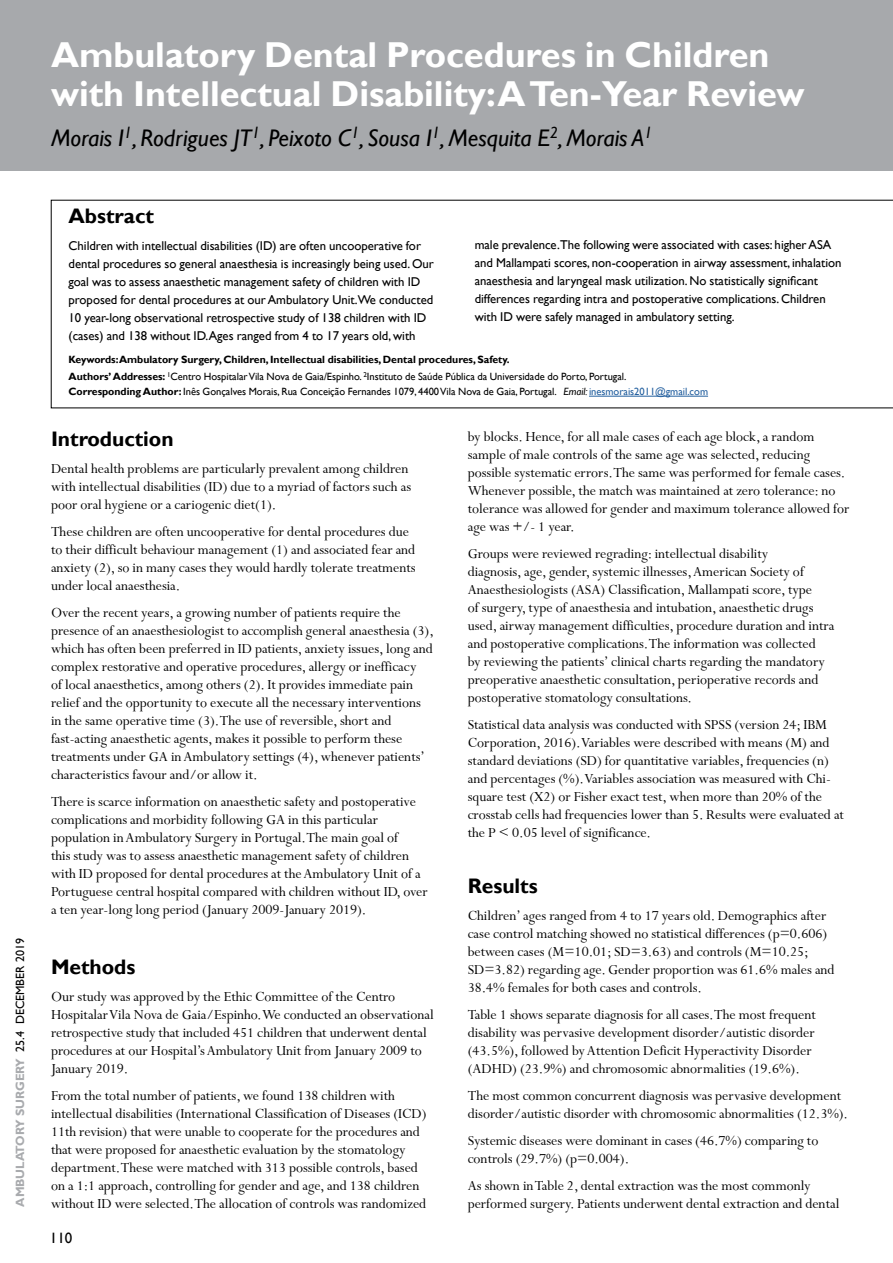
<style>
.page{position:relative;width:893px;height:1263px;background:#fff}
.page>*{position:absolute;margin:0;border:0;box-sizing:border-box;transform-origin:0 0}
.t1{font:700 36px/39px "Gill Sans";color:#fff}
.t2{font:italic 24px "Gill Sans";color:#000}
.t3{font:700 21px "Gill Sans";color:#000}
.t4{font:15.3px/18px "Perpetua";color:#000}
.t5{font:15px "Gill Sans";color:#000}
.t6{font:12.75px/18px "Gill Sans";color:#000}
.t7{font:700 12px "Gill Sans";color:#a9abae}
.t8{font:700 10.5px/17.7px "Gill Sans";color:#000}
.t9{font:10.5px "Gill Sans";color:#000}
.s1{font-weight:400;color:#000}
.s2{font-weight:400}
.s3{font-weight:700}
.s4{font-style:italic}
.s5{color:#215e9e}
</style>
<div class="page">
<div style="left:0;top:0;width:893px;height:170px;background:#a7a9ac"></div>
<svg style="left:51px;top:200px;width:842px;height:208px"></svg>
<hr style="left:589px;top:396px;width:119px;height:1px;background:#215e9e">
<p class="t7" style="left:13px;top:1207px;width:270px;rotate:-90deg">AMBULATORY SURGERY <span class="s1">25.4 DECEMBER 2019</span></p>
<h1 class="t1" style="left:51px;top:37px;width:755px">Ambulatory Dental Procedures in Children with Intellectual Disability:A Ten-Year Review</h1>
<h2 class="t2" style="left:51px;top:124px;width:603px">Morais I<sup>1</sup>, Rodrigues JT<sup>1</sup>, Peixoto C<sup>1</sup>, Sousa I<sup>1</sup>, Mesquita E<sup>2</sup>, Morais A<sup>1</sup></h2>
<h3 class="t3" style="left:69px;top:204px;width:87px">Abstract</h3>
<p class="t6" style="left:69px;top:237px;width:367px">Children with intellectual disabilities (ID) are often uncooperative for dental procedures so general anaesthesia is increasingly being used. Our goal was to assess anaesthetic management safety of children with ID proposed for dental procedures at our Ambulatory Unit.We conducted 10 year-long observational retrospective study of 138 children with ID (cases) and 138 without ID.Ages ranged from 4 to 17 years old, with</p>
<p class="t6" style="left:475px;top:236px;width:368px">male prevalence.The following were associated with cases: higher ASA and Mallampati scores, non-cooperation in airway assessment, inhalation anaesthesia and laryngeal mask utilization. No statistically significant differences regarding intra and postoperative complications. Children with ID were safely managed in ambulatory setting.</p>
<p class="t8" style="left:69px;top:350px;width:559px">Keywords:Ambulatory Surgery, Children, Intellectual disabilities, Dental procedures, Safety.<br>Authors’ Addresses: <sup>1</sup><span class="s2">Centro Hospitalar Vila Nova de Gaia/Espinho.</span> <sup>2</sup><span class="s2">Instituto de Saúde Pública da Universidade do Porto, Portugal.</span></p>
<p class="t9" style="left:69px;top:386px;width:641px"><span class="s3">Corresponding Author:</span> Inês Gonçalves Morais, Rua Conceição Fernandes 1079, 4400 Vila Nova de Gaia, Portugal. <span class="s4">Email:</span> <span class="s5">inesmorais2011@gmail.com</span></p>
<h3 class="t3" style="left:51px;top:426px;width:124px">Introduction</h3>
<p class="t4" style="left:51px;top:460px;width:362px">Dental health problems are particularly prevalent among children with intellectual disabilities (ID) due to a myriad of factors such as poor oral hygiene or a cariogenic diet(1).</p>
<p class="t4" style="left:51px;top:523px;width:366px">These children are often uncooperative for dental procedures due to their difficult behaviour management (1) and associated fear and anxiety (2), so in many cases they would hardly tolerate treatments under local anaesthesia.</p>
<p class="t4" style="left:51px;top:604px;width:384px">Over the recent years, a growing number of patients require the presence of an anaesthesiologist to accomplish general anaesthesia (3), which has often been preferred in ID patients, anxiety issues, long and complex restorative and operative procedures, allergy or inefficacy<br>of local anaesthetics, among others (2). It provides immediate pain relief and the opportunity to execute all the necessary interventions in the same operative time (3). The use of reversible, short and fast-acting anaesthetic agents, makes it possible to perform these treatments under GA in Ambulatory settings (4), whenever patients’ characteristics favour and/or allow it.</p>
<p class="t4" style="left:51px;top:793px;width:378px">There is scarce information on anaesthetic safety and postoperative complications and morbidity following GA in this particular population in Ambulatory Surgery in Portugal. The main goal of<br>this study was to assess anaesthetic management safety of children with ID proposed for dental procedures at the Ambulatory Unit of a Portuguese central hospital compared with children without ID, over a ten year-long long period (January 2009-January 2019).</p>
<h3 class="t3" style="left:51px;top:954px;width:86px">Methods</h3>
<p class="t4" style="left:51px;top:988px;width:384px">Our study was approved by the Ethic Committee of the Centro Hospitalar Vila Nova de Gaia/Espinho. We conducted an observational retrospective study that included 451 children that underwent dental procedures at our Hospital’s Ambulatory Unit from January 2009 to January 2019.</p>
<p class="t4" style="left:51px;top:1087px;width:377px">From the total number of patients, we found 138 children with intellectual disabilities (International Classification of Diseases (ICD)<br>11th revision) that were unable to cooperate for the procedures and that were proposed for anaesthetic evaluation by the stomatology department. These were matched with 313 possible controls, based on a 1:1 approach, controlling for gender and age, and 138 children without ID were selected. The allocation of controls was randomized</p>
<p class="t5" style="left:50px;top:1229px;width:24px">110</p>
<p class="t4" style="left:468px;top:428px;width:383px">by blocks. Hence, for all male cases of each age block, a random sample of male controls of the same age was selected, reducing possible systematic errors. The same was performed for female cases.<br>Whenever possible, the match was maintained at zero tolerance: no tolerance was allowed for gender and maximum tolerance allowed for age was +/- 1 year.</p>
<p class="t4" style="left:468px;top:545px;width:368px">Groups were reviewed regrading: intellectual disability<br>diagnosis, age, gender, systemic illnesses, American Society of Anaesthesiologists (ASA) Classification, Mallampati score, type<br>of surgery, type of anaesthesia and intubation, anaesthetic drugs used, airway management difficulties, procedure duration and intra and postoperative complications. The information was collected<br>by reviewing the patients’ clinical charts regarding the mandatory preoperative anaesthetic consultation, perioperative records and postoperative stomatology consultations.</p>
<p class="t4" style="left:468px;top:716px;width:378px">Statistical data analysis was conducted with SPSS (version 24; IBM Corporation, 2016). Variables were described with means (M) and standard deviations (SD) for quantitative variables, frequencies (n) and percentages (%). Variables association was measured with Chi&shy;square test (X2) or Fisher exact test, when more than 20% of the crosstab cells had frequencies lower than 5. Results were evaluated at the P &lt; 0.05 level of significance.</p>
<h3 class="t3" style="left:468px;top:873px;width:71px">Results</h3>
<p class="t4" style="left:468px;top:907px;width:368px">Children’ ages ranged from 4 to 17 years old. Demographics after case control matching showed no statistical differences (p=0.606) between cases (M=10.01; SD=3.63) and controls (M=10.25; SD=3.82) regarding age. Gender proportion was 61.6% males and 38.4% females for both cases and controls.</p>
<p class="t4" style="left:468px;top:1006px;width:350px">Table 1 shows separate diagnosis for all cases. The most frequent disability was pervasive development disorder/autistic disorder (43.5%), followed by Attention Deficit Hyperactivity Disorder (ADHD) (23.9%) and chromosomic abnormalities (19.6%).</p>
<p class="t4" style="left:468px;top:1087px;width:382px">The most common concurrent diagnosis was pervasive development disorder/autistic disorder with chromosomic abnormalities (12.3%).</p>
<p class="t4" style="left:468px;top:1132px;width:352px">Systemic diseases were dominant in cases (46.7%) comparing to controls (29.7%) (p=0.004).</p>
<p class="t4" style="left:468px;top:1177px;width:373px">As shown in Table 2, dental extraction was the most commonly performed surgery. Patients underwent dental extraction and dental</p>
</div>
